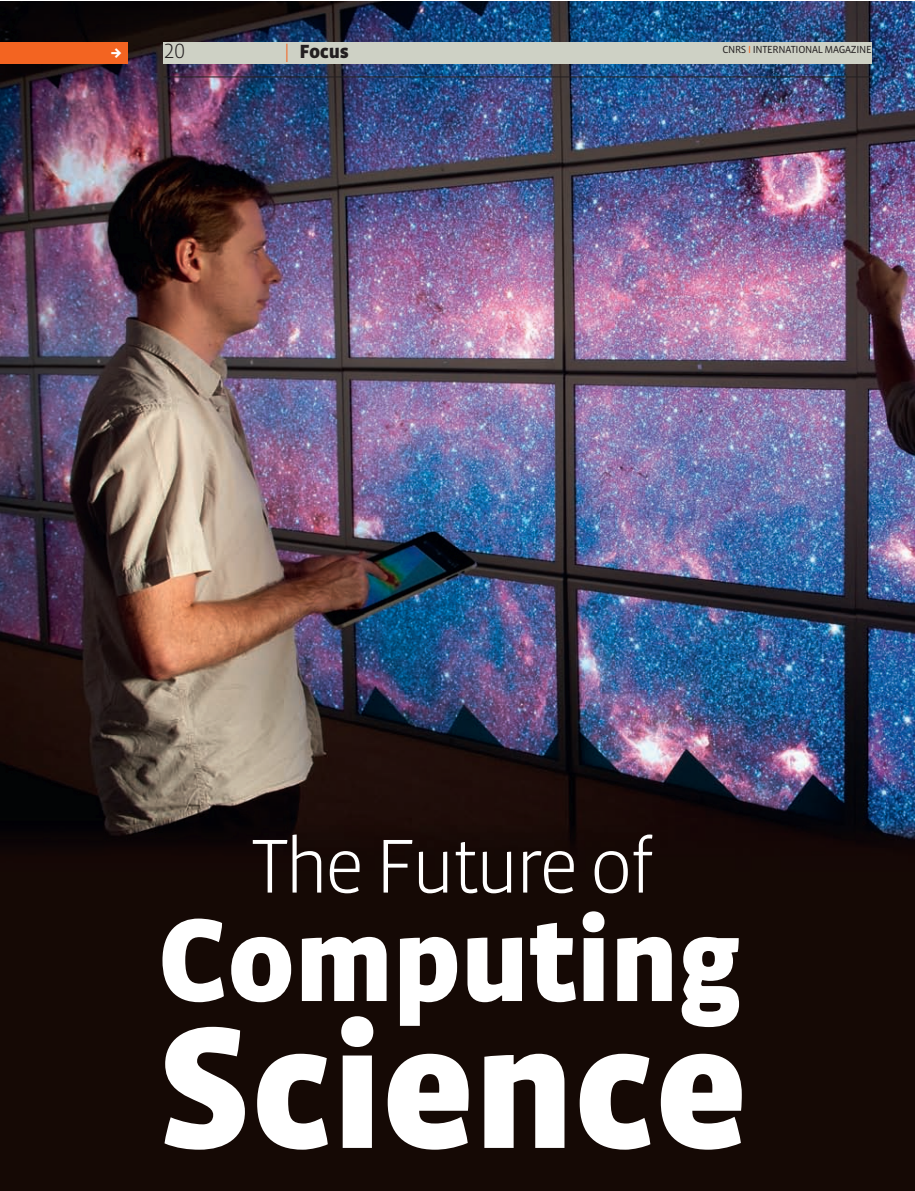
<style>
.page{position:relative;width:915px;height:1191px;background:#fff}
.page>*{position:absolute;margin:0;border:0;box-sizing:border-box;transform-origin:0 0}
.t1{font:900 177px "Vista Sans OT";letter-spacing:-.015em;color:#fff}
.t2{font:900 120.45px "Vista Sans OT";letter-spacing:-.015em;color:#fff}
.t3{font:300 78px "Vista Sans OT";letter-spacing:-.065em;color:#fff}
.t4{font:300 21px "Vista Sans OT";color:#231f20}
.t5{font:900 19.5px "Vista Sans OT";letter-spacing:-.02em;color:#231f20}
.t6{font:13.5px "Flesh Plain";color:#fff}
.t7{font:10.5px "Vista Sans OT";letter-spacing:-.03em;color:#231f20}
.s1{font-weight:300;color:#f36421}
.s2{color:#f36421}
</style>
<div class="page">
<img style="left:0;top:1px;width:914px;height:1190px">
<div style="left:163px;top:43px;width:709px;height:21px;background:#ced1c5"></div>
<hr style="left:163px;top:77px;width:709px;height:1px;background:#231f20">
<div style="left:0;top:43px;width:128px;height:21px;background:#f36421"></div>
<p class="t6" style="left:110px;top:46px;width:15px">w</p>
<h3 class="t4" style="left:164px;top:41px;width:22px">20</h3>
<h3 class="t5" style="left:284px;top:42px;width:66px"><span class="s1">|</span> Focus</h3>
<p class="t7" style="left:722px;top:44px;width:151px">CNRS <span class="s2">I</span> INTERNATIONAL MAGAZINE</p>
<h3 class="t3" style="left:251px;top:826px;width:405px">The Future of</h3>
<h2 class="t2" style="left:157px;top:898px;width:586px">Computing</h2>
<h1 class="t1" style="left:157px;top:997px;width:593px">Science</h1>
</div>
